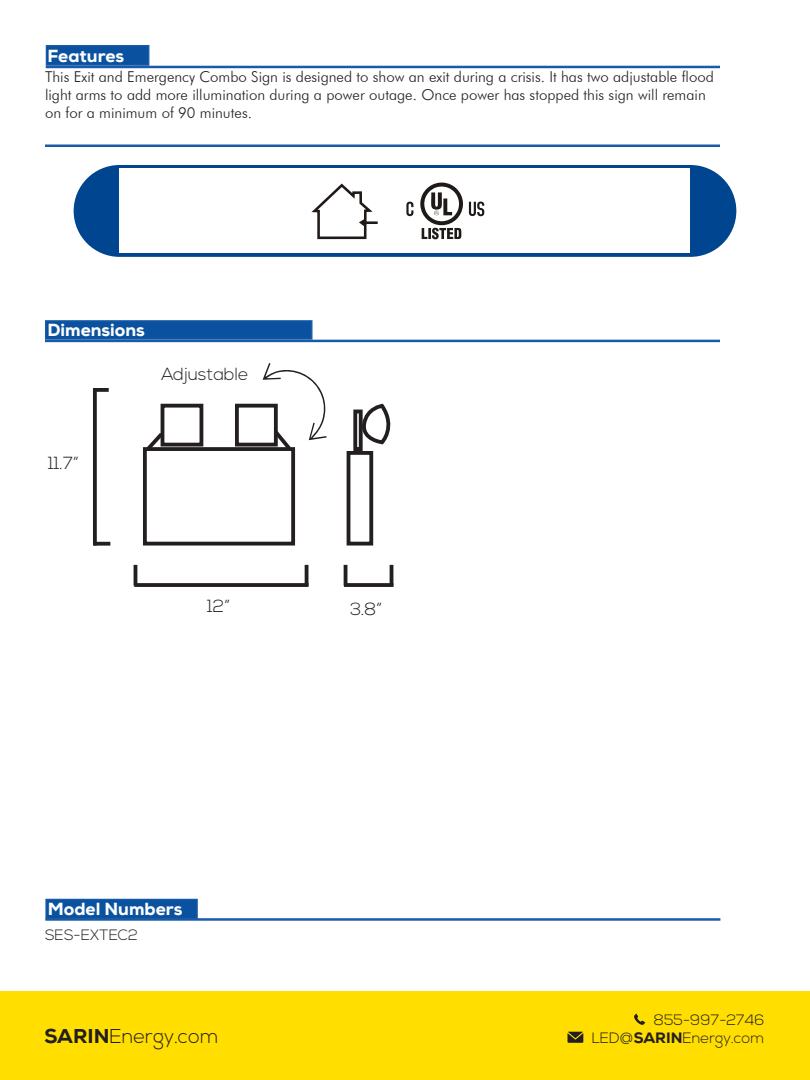
<style>
.page{position:relative;width:810px;height:1080px;background:#fff}
.page>*{position:absolute;margin:0;border:0;box-sizing:border-box;transform-origin:0 0}
.t1{font:300 20px "Nexa";color:#231f20}
.t2{font:800 17.5px "Nexa";color:#fff}
.t3{font:300 17.5px "Nexa";color:#231f20}
.Paragraph_Style_1{font:300 15px/18px "Futura BT";color:#231f20}
.FEATURES{font:300 15px/18px "Nexa";color:#231f20;text-align:right}
.s1{font-weight:800}
</style>
<div class="page">
<div style="left:0;top:991px;width:810px;height:89px;background:#ffde00"></div>
<div style="left:74px;top:165px;width:662px;height:92px;background:#00458f;border-radius:46px"></div>
<div style="left:120px;top:169px;width:570px;height:84px;background:#fff"></div>
<svg style="left:568px;top:1032px;width:15px;height:11px"></svg>
<svg style="left:634px;top:1014px;width:11px;height:11px"></svg>
<div style="left:46px;top:45px;width:103px;height:21px;background:#0a529f;border:1px solid #185ca9"></div>
<hr style="left:45px;top:144px;width:675px;height:3px;background:#185ca9">
<hr style="left:46px;top:66px;width:674px;height:2px;background:#185ca9">
<div style="left:45px;top:320px;width:267px;height:20px;background:#0a529f;border:1px solid #185ca9"></div>
<hr style="left:45px;top:340px;width:675px;height:2px;background:#185ca9">
<div style="left:45px;top:899px;width:153px;height:20px;background:#0a529f;border:1px solid #185ca9"></div>
<hr style="left:45px;top:918px;width:675px;height:3px;background:#185ca9">
<svg style="left:420px;top:183px;width:43px;height:57px"></svg>
<svg style="left:406px;top:202px;width:7px;height:14px"></svg>
<svg style="left:469px;top:202px;width:15px;height:14px"></svg>
<svg style="left:311px;top:184px;width:67px;height:55px"></svg>
<hr style="left:305px;top:565px;width:3px;height:21px;background:#231f20">
<svg style="left:134px;top:583px;width:174px;height:4px"></svg>
<hr style="left:134px;top:565px;width:3px;height:21px;background:#231f20">
<svg style="left:97px;top:542px;width:13px;height:4px"></svg>
<svg style="left:93px;top:388px;width:4px;height:158px"></svg>
<svg style="left:94px;top:388px;width:15px;height:4px"></svg>
<hr style="left:390px;top:565px;width:3px;height:21px;background:#231f20">
<svg style="left:344px;top:583px;width:49px;height:4px"></svg>
<hr style="left:344px;top:565px;width:3px;height:21px;background:#231f20">
<div style="left:143px;top:447px;width:152px;height:99px;border:4px solid #231f20"></div>
<div style="left:347px;top:451px;width:26px;height:95px;border:4px solid #231f20"></div>
<div style="left:161px;top:404px;width:42px;height:43px;border:4px solid #231f20"></div>
<div style="left:235px;top:404px;width:43px;height:43px;border:4px solid #231f20"></div>
<div style="left:353px;top:410px;width:10px;height:41px;border:4px solid #231f20"></div>
<svg style="left:357px;top:403px;width:34px;height:43px"></svg>
<svg style="left:143px;top:429px;width:24px;height:26px"></svg>
<svg style="left:263px;top:363px;width:64px;height:91px"></svg>
<p class="t2" style="left:48px;top:44px;width:78px">Features</p>
<p class="Paragraph_Style_1" style="left:45px;top:68px;width:670px">This Exit and Emergency Combo Sign is designed to show an exit during a crisis. It has two adjustable flood light arms to add more illumination during a power outage. Once power has stopped this sign will remain on for a minimum of 90 minutes.</p>
<p class="t2" style="left:48px;top:319px;width:99px">Dimensions</p>
<p class="t3" style="left:162px;top:364px;width:88px">Adjustable</p>
<p class="t3" style="left:48px;top:453px;width:33px">11.7”</p>
<p class="t3" style="left:207px;top:596px;width:25px">12”</p>
<p class="t3" style="left:350px;top:599px;width:34px">3.8”</p>
<p class="t2" style="left:48px;top:898px;width:136px">Model Numbers</p>
<p class="FEATURES" style="left:45px;top:926px;width:94px">SES-EXTEC2</p>
<h1 class="t1" style="left:44px;top:1025px;width:176px"><span class="s1">SARIN</span>Energy.com</h1>
<p class="FEATURES" style="left:592px;top:1011px;width:174px">855-997-2746<br>LED@<span class="s1">SARIN</span>Energy.com</p>
</div>
